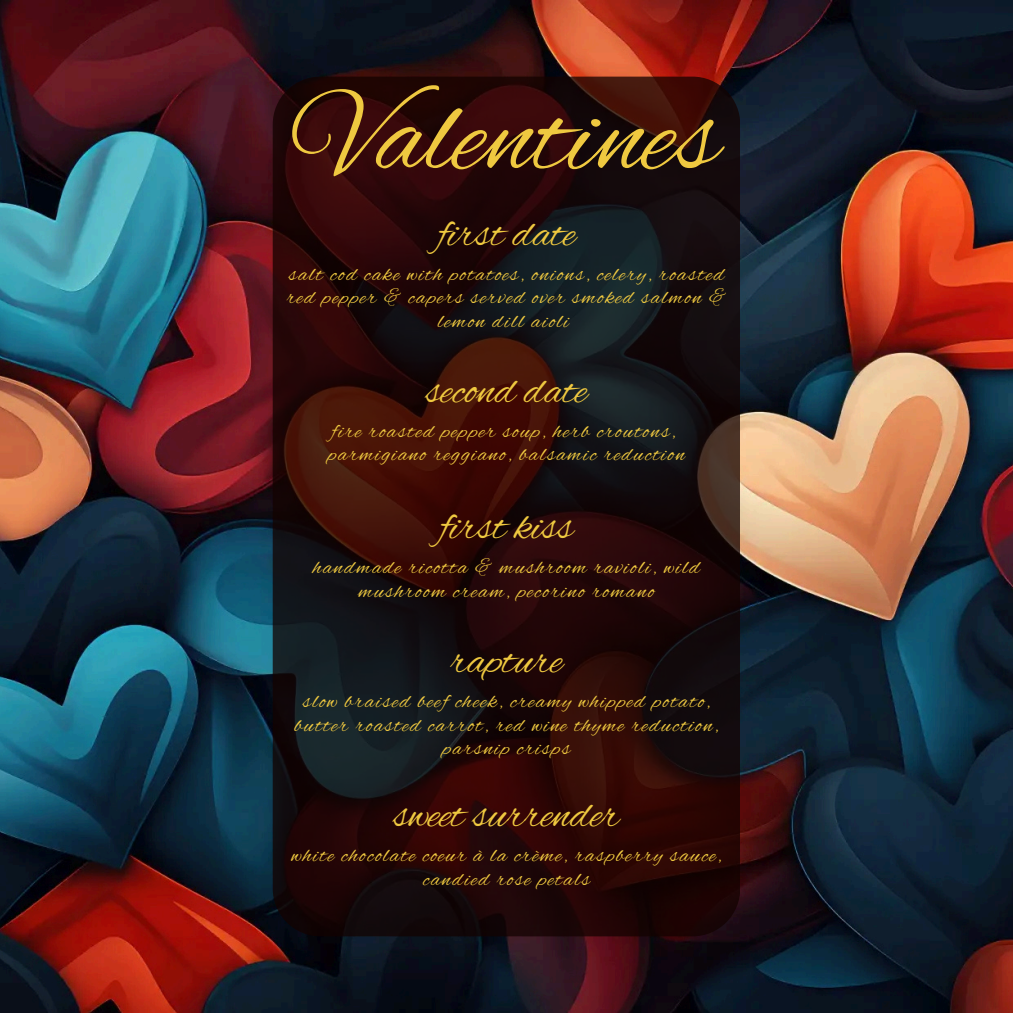
<style>
.page{position:relative;width:1013px;height:1013px;background:#fff}
.page>*{position:absolute;margin:0;border:0;box-sizing:border-box;transform-origin:0 0}
.t1{font:119.5px "Alex Brush";color:#efc940}
.t2{font:43.75px "Alex Brush";color:#efc940}
.t3{font:22.5px/23.5px "Alex Brush";letter-spacing:.07em;color:#efc940;text-align:center}
</style>
<div class="page">
<img style="left:0;top:0;width:1012px;height:1012px">
<svg style="left:273px;top:77px;width:467px;height:859px;background:#230c0c"></svg>
<p class="t1" style="left:294px;top:69px;width:425px">Valentines</p>
<h2 class="t2" style="left:437px;top:209px;width:139px">first date</h2>
<p class="t3" style="left:287px;top:263px;width:441px">salt cod cake with potatoes, onions, celery, roasted red pepper &amp; capers served over smoked salmon &amp; lemon dill aioli</p>
<h1 class="t2" style="left:426px;top:366px;width:163px">second date</h1>
<h2 class="t3" style="left:331px;top:420px;width:345px">fire roasted pepper soup, herb croutons,</h2>
<p class="t3" style="left:328px;top:444px;width:358px">parmigiano reggiano, balsamic reduction</p>
<p class="t2" style="left:439px;top:501px;width:135px">first kiss</p>
<h2 class="t3" style="left:313px;top:557px;width:388px">handmade ricotta &amp; mushroom ravioli, wild mushroom cream, pecorino romano</h2>
<h2 class="t2" style="left:450px;top:636px;width:113px">rapture</h2>
<p class="t3" style="left:294px;top:691px;width:425px">slow braised beef cheek, creamy whipped potato, butter roasted carrot, red wine thyme reduction, parsnip crisps</p>
<p class="t2" style="left:393px;top:790px;width:228px">sweet surrender</p>
<h2 class="t3" style="left:291px;top:844px;width:431px">white chocolate coeur à la crème, raspberry sauce, candied rose petals</h2>
</div>
